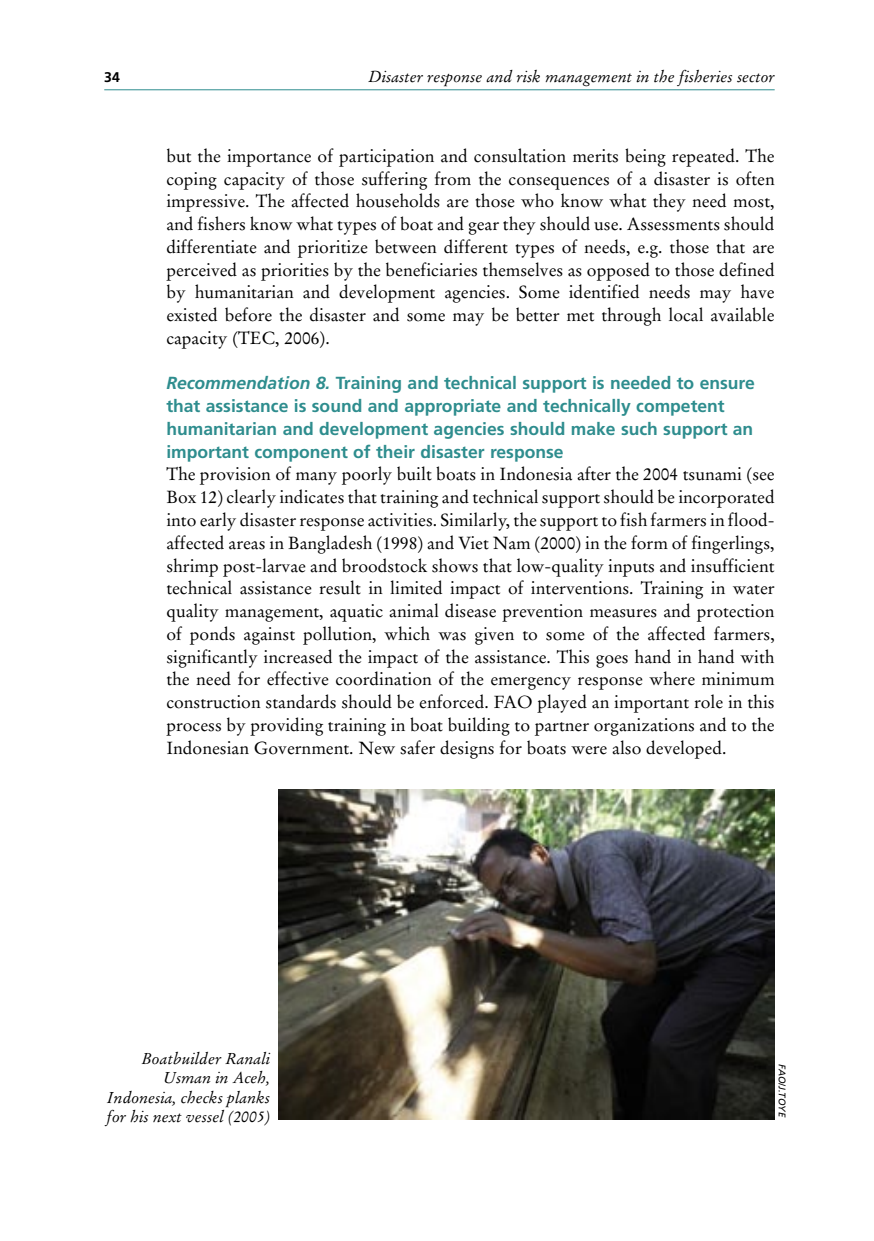
<style>
.page{position:relative;width:874px;height:1241px;background:#fff}
.page>*{position:absolute;margin:0;border:0;box-sizing:border-box;transform-origin:0 0}
.t1{font:17.5px/22.8px "Stempel Garamond LT Std";color:#000;text-align:justify}
.t2{font:700 17.5px/22.8px "Frutiger LT Std";color:#2e8d8e}
.t3{font:italic 15.75px/19.2px "Stempel Garamond LT Std";color:#000;text-align:right}
.t4{font:700 14px "Frutiger LT Std";color:#000}
.t5{font:italic 9.62px "Frutiger LT Std";color:#000}
.s1{font-style:italic}
</style>
<div class="page">
<hr style="left:104px;top:89px;width:670px;height:1px;background:#2e8d8e">
<img style="left:278px;top:789px;width:496px;height:330px">
<p class="t4" style="left:104px;top:69px;width:17px">34</p>
<p class="t3" style="left:368px;top:67px;width:407px">Disaster response and risk management in the fisheries sector</p>
<p class="t1" style="left:166px;top:144px;width:609px">but the importance of participation and consultation merits being repeated. The coping capacity of those suffering from the consequences of a disaster is often impressive. The affected households are those who know what they need most, and fishers know what types of boat and gear they should use. Assessments should differentiate and prioritize between different types of needs, e.g. those that are perceived as priorities by the beneficiaries themselves as opposed to those defined by humanitarian and development agencies. Some identified needs may have existed before the disaster and some may be better met through local available capacity (TEC, 2006).</p>
<p class="t2" style="left:166px;top:372px;width:589px"><span class="s1">Recommendation 8.</span> Training and technical support is needed to ensure that assistance is sound and appropriate and technically competent humanitarian and development agencies should make such support an important component of their disaster response</p>
<p class="t1" style="left:166px;top:463px;width:609px">The provision of many poorly built boats in Indonesia after the 2004 tsunami (see Box 12) clearly indicates that training and technical support should be incorporated into early disaster response activities. Similarly, the support to fish farmers in flood&shy;affected areas in Bangladesh (1998) and Viet Nam (2000) in the form of fingerlings, shrimp post-larvae and broodstock shows that low-quality inputs and insufficient technical assistance result in limited impact of interventions. Training in water quality management, aquatic animal disease prevention measures and protection of ponds against pollution, which was given to some of the affected farmers, significantly increased the impact of the assistance. This goes hand in hand with the need for effective coordination of the emergency response where minimum construction standards should be enforced. FAO played an important role in this process by providing training in boat building to partner organizations and to the Indonesian Government. New safer designs for boats were also developed.</p>
<p class="t3" style="left:107px;top:1048px;width:165px">Boatbuilder Ranali<br>Usman in Aceh,<br>Indonesia, checks planks for his next vessel (2005)</p>
<p class="t5" style="left:787px;top:1064px;width:54px;rotate:90deg">FAO/J.TOYE</p>
</div>
